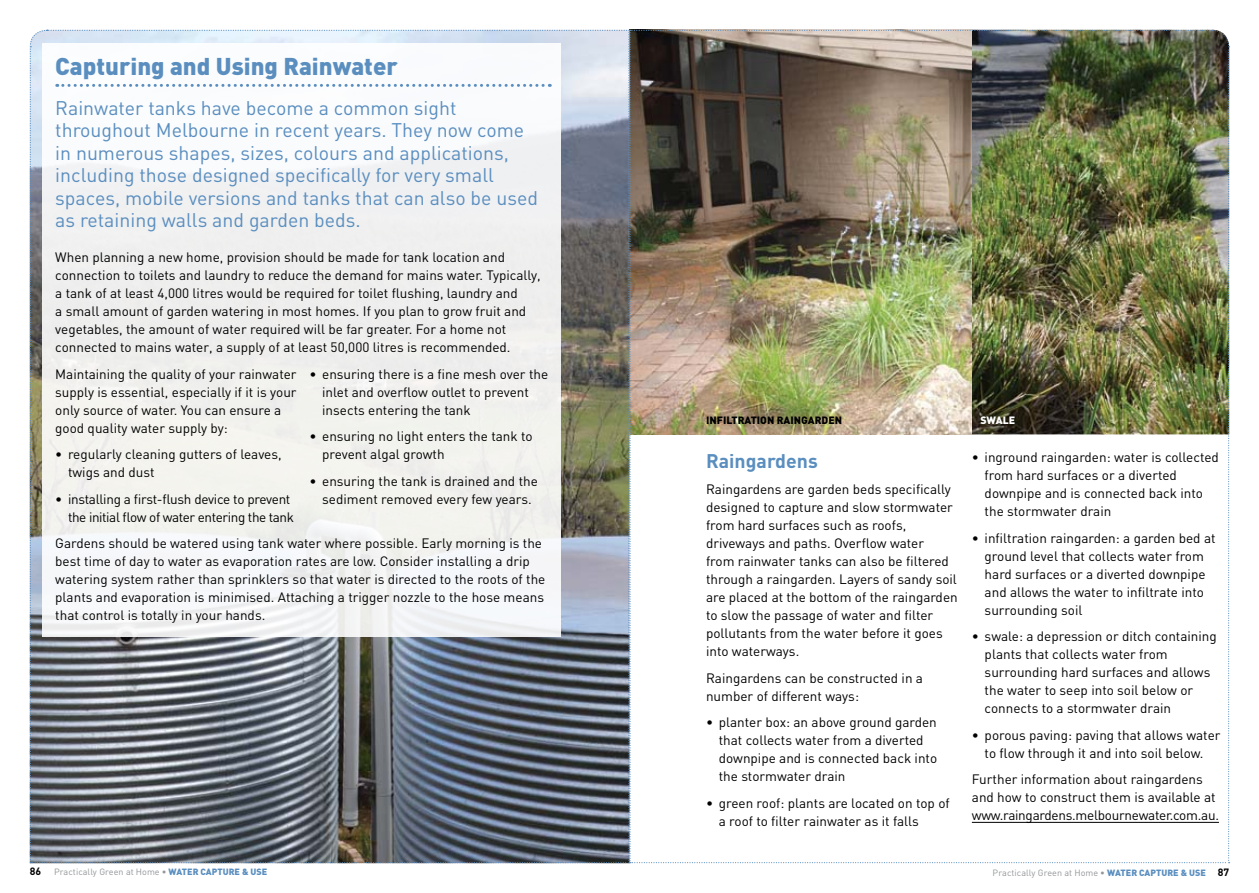
<style>
.page{position:relative;width:1259px;height:893px;background:#fff}
.page>*{position:absolute;margin:0;border:0;box-sizing:border-box;transform-origin:0 0}
.t1{font:900 24px "DIN";color:#5a8ebf}
.t2{font:19.5px/22.5px "DIN";color:#5a8ebf}
.t3{font:700 19.5px "DIN";color:#5a8ebf}
.t4{font:13.5px/18px "DIN";color:#000}
.t5{font:13.5px/18px "DIN";letter-spacing:-.03em;color:#000;text-align:right}
.t6{font:900 10.5px "DIN";color:#000}
.t7{font:900 10.5px "DIN";color:#fff}
.t8{font:9px "DIN";letter-spacing:.01em;color:#939598}
.s1{font-weight:700;font-size:10.5px;color:#000}
.s2{font-weight:900;color:#5a8ebf}
</style>
<div class="page">
<img style="left:29px;top:29px;width:1200px;height:834px">
<h1 class="t1" style="left:55px;top:51px;width:344px">Capturing and Using Rainwater</h1>
<p class="t2" style="left:55px;top:96px;width:484px">Rainwater tanks have become a common sight throughout Melbourne in recent years. They now come in numerous shapes, sizes, colours and applications, including those designed specifically for very small spaces, mobile versions and tanks that can also be used as retaining walls and garden beds.</p>
<p class="t4" style="left:55px;top:248px;width:487px">When planning a new home, provision should be made for tank location and connection to toilets and laundry to reduce the demand for mains water. Typically, a tank of at least 4,000 litres would be required for toilet flushing, laundry and<br>a small amount of garden watering in most homes. If you plan to grow fruit and vegetables, the amount of water required will be far greater. For a home not connected to mains water, a supply of at least 50,000 litres is recommended.</p>
<p class="t4" style="left:55px;top:365px;width:243px">Maintaining the quality of your rainwater supply is essential, especially if it is your only source of water. You can ensure a good quality water supply by:</p>
<p class="t4" style="left:68px;top:445px;width:215px;text-indent:-13px">• regularly cleaning gutters of leaves, twigs and dust</p>
<p class="t5" style="left:55px;top:490px;width:240px">• installing a first-flush device to prevent the initial flow of water entering the tank</p>
<p class="t4" style="left:322px;top:365px;width:228px;text-indent:-13px">• ensuring there is a fine mesh over the inlet and overflow outlet to prevent insects entering the tank</p>
<p class="t4" style="left:322px;top:427px;width:212px;text-indent:-13px">• ensuring no light enters the tank to prevent algal growth</p>
<p class="t4" style="left:309px;top:472px;width:230px;text-align:center">• ensuring the tank is drained and the sediment removed every few years.</p>
<p class="t4" style="left:55px;top:534px;width:491px">Gardens should be watered using tank water where possible. Early morning is the best time of day to water as evaporation rates are low. Consider installing a drip watering system rather than sprinklers so that water is directed to the roots of the plants and evaporation is minimised. Attaching a trigger nozzle to the hose means that control is totally in your hands.</p>
<p class="t6" style="left:706px;top:414px;width:137px">INFILTRATION RAINGARDEN</p>
<p class="t7" style="left:980px;top:414px;width:36px">SWALE</p>
<h2 class="t3" style="left:706px;top:448px;width:113px">Raingardens</h2>
<p class="t4" style="left:706px;top:480px;width:253px">Raingardens are garden beds specifically designed to capture and slow stormwater from hard surfaces such as roofs, driveways and paths. Overflow water<br>from rainwater tanks can also be filtered through a raingarden. Layers of sandy soil are placed at the bottom of the raingarden to slow the passage of water and filter pollutants from the water before it goes into waterways.</p>
<p class="t4" style="left:706px;top:668px;width:218px">Raingardens can be constructed in a number of different ways:</p>
<p class="t4" style="left:719px;top:713px;width:220px;text-indent:-13px">• planter box: an above ground garden that collects water from a diverted downpipe and is connected back into the stormwater drain</p>
<p class="t4" style="left:719px;top:793px;width:232px;text-indent:-13px">• green roof: plants are located on top of a roof to filter rainwater as it falls</p>
<p class="t4" style="left:984px;top:448px;width:236px;text-indent:-13px">• inground raingarden: water is collected from hard surfaces or a diverted downpipe and is connected back into the stormwater drain</p>
<p class="t4" style="left:984px;top:529px;width:232px;text-indent:-13px">• infiltration raingarden: a garden bed at ground level that collects water from hard surfaces or a diverted downpipe and allows the water to infiltrate into surrounding soil</p>
<p class="t4" style="left:984px;top:627px;width:234px;text-indent:-13px">• swale: a depression or ditch containing plants that collects water from surrounding hard surfaces and allows the water to seep into soil below or connects to a stormwater drain</p>
<p class="t4" style="left:972px;top:726px;width:250px;text-align:center">• porous paving: paving that allows water to flow through it and into soil below.</p>
<p class="t4" style="left:972px;top:770px;width:249px">Further information about raingardens and how to construct them is available at www.raingardens.melbournewater.com.au.</p>
<p class="t8" style="left:30px;top:866px;width:239px"><span class="s1">86</span> Practically Green at Home • <span class="s2">WATER CAPTURE &amp; USE</span></p>
<p class="t8" style="left:992px;top:867px;width:238px">Practically Green at Home • <span class="s2">WATER CAPTURE &amp; USE</span> <span class="s1">87</span></p>
</div>
